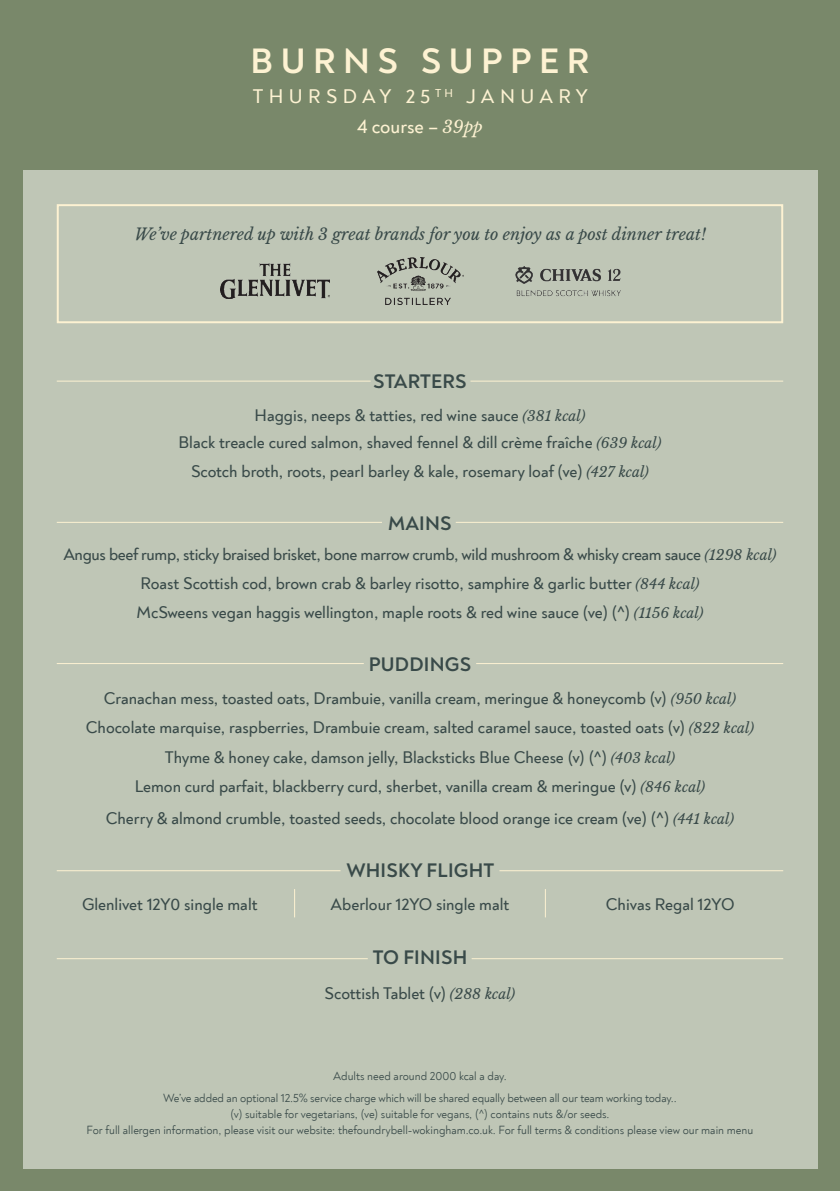
<style>
.page{position:relative;width:840px;height:1191px;background:#fff}
.page>*{position:absolute;margin:0;border:0;box-sizing:border-box;transform-origin:0 0}
.t1{font:700 36px "Noah Grotesque";letter-spacing:.21em;color:#fdf2d2}
.t2{font:700 20px "Noah Grotesque";letter-spacing:.01em;color:#394a49}
.t3{font:500 20px "Noah Grotesque";letter-spacing:.27em;color:#fdf2d2}
.t4{font:500 20px "Noah Grotesque";letter-spacing:.25em;color:#fdf2d2}
.t5{font:500 17px "Noah Grotesque";color:#394a49}
.t6{font:500 17px "Noah Grotesque";letter-spacing:-.02em;color:#394a49}
.t7{font:italic 16px "Libre Baskerville";color:#394a49}
.t8{font:12px/16px "Noah Grotesque";color:#394a49;text-align:center}
.s1{font-family:"Libre Baskerville";font-weight:400;font-style:italic;font-size:17px}
.s2{font-family:"Libre Baskerville";font-weight:400;font-style:italic;font-size:14px}
</style>
<div class="page">
<div style="left:0;top:0;width:839px;height:1191px;background:#79886a"></div>
<div style="left:23px;top:170px;width:793px;height:998px;background:#bfc6b6"></div>
<div style="left:57px;top:204px;width:725px;height:119px;border:2px solid #fdf2d2"></div>
<hr style="left:57px;top:522px;width:325px;height:1px;background:#fdf2d2">
<hr style="left:455px;top:522px;width:327px;height:1px;background:#fdf2d2">
<hr style="left:57px;top:663px;width:306px;height:1px;background:#fdf2d2">
<hr style="left:476px;top:663px;width:306px;height:1px;background:#fdf2d2">
<hr style="left:57px;top:381px;width:313px;height:1px;background:#fdf2d2">
<hr style="left:470px;top:381px;width:312px;height:1px;background:#fdf2d2">
<hr style="left:57px;top:870px;width:283px;height:1px;background:#fdf2d2">
<hr style="left:499px;top:870px;width:283px;height:1px;background:#fdf2d2">
<img style="left:377px;top:257px;width:86px;height:48px">
<img style="left:515px;top:266px;width:106px;height:31px">
<img style="left:220px;top:264px;width:109px;height:34px">
<svg style="left:294px;top:889px;width:1px;height:28px"></svg>
<hr style="left:57px;top:958px;width:310px;height:1px;background:#fdf2d2">
<hr style="left:471px;top:958px;width:311px;height:1px;background:#fdf2d2">
<p class="t1" style="left:250px;top:39px;width:340px">BURNS SUPPER</p>
<p class="t3" style="left:252px;top:84px;width:337px">THURSDAY 25 <sup>TH</sup> JANUARY</p>
<p class="t4" style="left:357px;top:114px;width:127px">4 course – <span class="s1">39pp</span></p>
<p class="t7" style="left:134px;top:224px;width:572px">We’ve partnered up with 3 great brands for you to enjoy as a post dinner treat!</p>
<p class="t2" style="left:373px;top:369px;width:95px">STARTERS</p>
<p class="t5" style="left:254px;top:405px;width:332px">Haggis, neeps &amp; tatties, red wine sauce <span class="s2">(381 kcal)</span></p>
<p class="t5" style="left:178px;top:431px;width:484px">Black treacle cured salmon, shaved fennel &amp; dill crème fraîche <span class="s2">(639 kcal)</span></p>
<p class="t5" style="left:191px;top:461px;width:459px">Scotch broth, roots, pearl barley &amp; kale, rosemary loaf (ve) <span class="s2">(427 kcal)</span></p>
<p class="t2" style="left:388px;top:510px;width:65px">MAINS</p>
<p class="t6" style="left:63px;top:543px;width:714px">Angus beef rump, sticky braised brisket, bone marrow crumb, wild mushroom &amp; whisky cream sauce <span class="s2">(1298 kcal)</span></p>
<p class="t5" style="left:140px;top:573px;width:560px">Roast Scottish cod, brown crab &amp; barley risotto, samphire &amp; garlic butter <span class="s2">(844 kcal)</span></p>
<p class="t5" style="left:136px;top:602px;width:568px">McSweens vegan haggis wellington, maple roots &amp; red wine sauce (ve) (^) <span class="s2">(1156 kcal)</span></p>
<p class="t2" style="left:368px;top:651px;width:104px">PUDDINGS</p>
<p class="t5" style="left:104px;top:688px;width:633px">Cranachan mess, toasted oats, Drambuie, vanilla cream, meringue &amp; honeycomb (v) <span class="s2">(950 kcal)</span></p>
<p class="t5" style="left:86px;top:717px;width:669px">Chocolate marquise, raspberries, Drambuie cream, salted caramel sauce, toasted oats (v) <span class="s2">(822 kcal)</span></p>
<p class="t5" style="left:165px;top:746px;width:511px">Thyme &amp; honey cake, damson jelly, Blacksticks Blue Cheese (v) (^) <span class="s2">(403 kcal)</span></p>
<p class="t5" style="left:135px;top:776px;width:571px">Lemon curd parfait, blackberry curd, sherbet, vanilla cream &amp; meringue (v) <span class="s2">(846 kcal)</span></p>
<p class="t5" style="left:106px;top:808px;width:629px">Cherry &amp; almond crumble, toasted seeds, chocolate blood orange ice cream (ve) (^) <span class="s2">(441 kcal)</span></p>
<p class="t2" style="left:346px;top:857px;width:149px">WHISKY FLIGHT</p>
<p class="t5" style="left:82px;top:894px;width:177px">Glenlivet 12Y0 single malt</p>
<p class="t5" style="left:330px;top:894px;width:180px">Aberlour 12YO single malt</p>
<p class="t5" style="left:605px;top:894px;width:130px">Chivas Regal 12YO</p>
<p class="t2" style="left:372px;top:945px;width:96px">TO FINISH</p>
<p class="t5" style="left:324px;top:982px;width:192px">Scottish Tablet (v) <span class="s2">(288 kcal)</span></p>
<p class="t8" style="left:333px;top:1068px;width:175px">Adults need around 2000 kcal a day.</p>
<p class="t8" style="left:87px;top:1089px;width:667px">We’ve added an optional 12.5% service charge which will be shared equally between all our team working today..<br>(v) suitable for vegetarians, (ve) suitable for vegans, (^) contains nuts &amp;/or seeds.<br>For full allergen information, please visit our website: thefoundrybell-wokingham.co.uk. For full terms &amp; conditions please view our main menu</p>
</div>
